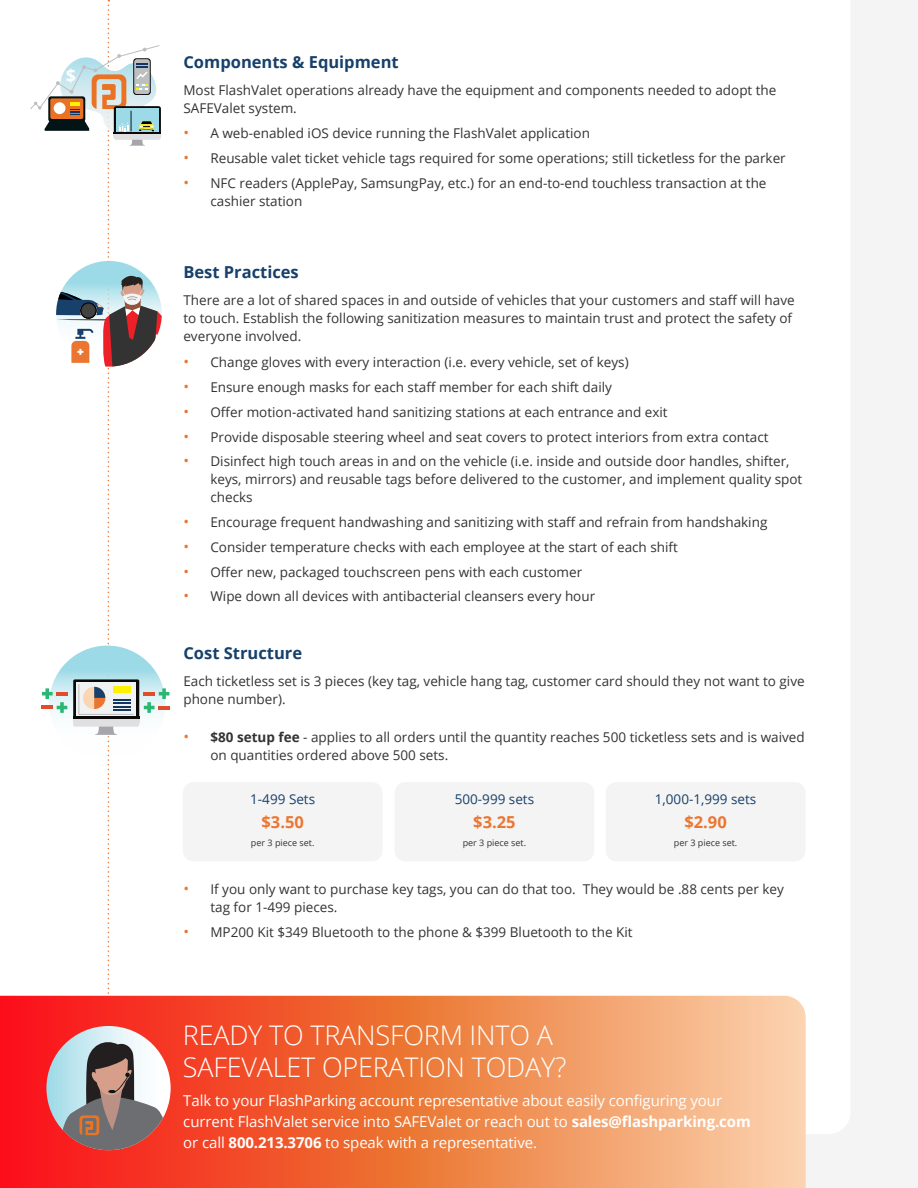
<style>
.page{position:relative;width:918px;height:1188px;background:#f4f4f4}
.page>*{position:absolute;margin:0;border:0;box-sizing:border-box;transform-origin:0 0}
.t1{font:300 27px/32.4px "Open Sans";letter-spacing:-.005em;color:#fff}
.t2{font:700 17.7px "Open Sans";color:#fff}
.t3{font:700 16.5px "Open Sans";color:#17406b}
.t4{font:700 16.5px "Open Sans";color:#eb7631}
.t5{font:15px/21px "Open Sans";letter-spacing:-.005em;color:#fff}
.t6{font:13.5px/18px "Open Sans";color:#333}
.t7{font:13.5px "Open Sans";color:#17406b}
.t8{font:9px "Open Sans";color:#333}
.s1{font-size:15px;color:#eb7631}
.s2{font-weight:700}
</style>
<div class="page">
<div style="left:0;top:0;width:850px;height:1134px;background:#fff"></div>
<div style="left:183px;top:782px;width:200px;height:79px;background:#f4f4f4;border-radius:11px"></div>
<div style="left:395px;top:782px;width:199px;height:79px;background:#f4f4f4;border-radius:11px"></div>
<div style="left:606px;top:782px;width:200px;height:79px;background:#f4f4f4;border-radius:11px"></div>
<svg style="left:0;top:996px;width:806px;height:192px;background:#f27f52"></svg>
<svg style="left:30px;top:0;width:141px;height:1150px"></svg>
<h2 class="t2" style="left:66px;top:63px;width:12px">$</h2>
<p class="t3" style="left:183px;top:50px;width:217px">Components &amp; Equipment</p>
<p class="t6" style="left:183px;top:80px;width:595px">Most FlashValet operations already have the equipment and components needed to adopt the<br>SAFEValet system.</p>
<p class="t6" style="left:183px;top:124px;width:408px"><span class="s1">•</span> A web-enabled iOS device running the FlashValet application</p>
<p class="t6" style="left:183px;top:149px;width:604px"><span class="s1">•</span> Reusable valet ticket vehicle tags required for some operations; still ticketless for the parker</p>
<p class="t6" style="left:210px;top:173px;width:558px;text-indent:-27px"><span class="s1">•</span> NFC readers (ApplePay, SamsungPay, etc.) for an end-to-end touchless transaction at the cashier station</p>
<p class="t3" style="left:183px;top:261px;width:117px">Best Practices</p>
<p class="t6" style="left:183px;top:291px;width:613px">There are a lot of shared spaces in and outside of vehicles that your customers and staff will have to touch. Establish the following sanitization measures to maintain trust and protect the safety of everyone involved.</p>
<p class="t6" style="left:183px;top:353px;width:447px"><span class="s1">•</span> Change gloves with every interaction (i.e. every vehicle, set of keys)</p>
<p class="t6" style="left:183px;top:378px;width:430px"><span class="s1">•</span> Ensure enough masks for each staff member for each shift daily</p>
<p class="t6" style="left:183px;top:403px;width:486px"><span class="s1">•</span> Offer motion-activated hand sanitizing stations at each entrance and exit</p>
<p class="t6" style="left:183px;top:427px;width:587px"><span class="s1">•</span> Provide disposable steering wheel and seat covers to protect interiors from extra contact</p>
<p class="t6" style="left:210px;top:452px;width:593px;text-indent:-27px"><span class="s1">•</span> Disinfect high touch areas in and on the vehicle (i.e. inside and outside door handles, shifter, keys, mirrors) and reusable tags before delivered to the customer, and implement quality spot checks</p>
<p class="t6" style="left:183px;top:513px;width:585px"><span class="s1">•</span> Encourage frequent handwashing and sanitizing with staff and refrain from handshaking</p>
<p class="t6" style="left:183px;top:538px;width:496px"><span class="s1">•</span> Consider temperature checks with each employee at the start of each shift</p>
<p class="t6" style="left:183px;top:562px;width:400px"><span class="s1">•</span> Offer new, packaged touchscreen pens with each customer</p>
<p class="t6" style="left:183px;top:587px;width:413px"><span class="s1">•</span> Wipe down all devices with antibacterial cleansers every hour</p>
<p class="t3" style="left:183px;top:641px;width:120px">Cost Structure</p>
<p class="t6" style="left:183px;top:672px;width:623px">Each ticketless set is 3 pieces (key tag, vehicle hang tag, customer card should they not want to give phone number).</p>
<p class="t6" style="left:210px;top:727px;width:596px;text-indent:-27px"><span class="s1">•</span> <span class="s2">$80 setup fee</span> - applies to all orders until the quantity reaches 500 ticketless sets and is waived on quantities ordered above 500 sets.</p>
<p class="t7" style="left:250px;top:790px;width:66px">1-499 Sets</p>
<p class="t4" style="left:262px;top:811px;width:44px">$3.50</p>
<p class="t8" style="left:251px;top:837px;width:65px">per 3 piece set.</p>
<p class="t7" style="left:455px;top:790px;width:81px">500-999 sets</p>
<p class="t4" style="left:473px;top:811px;width:44px">$3.25</p>
<p class="t8" style="left:463px;top:837px;width:65px">per 3 piece set.</p>
<p class="t7" style="left:655px;top:790px;width:103px">1,000-1,999 sets</p>
<p class="t4" style="left:684px;top:811px;width:44px">$2.90</p>
<p class="t8" style="left:674px;top:837px;width:65px">per 3 piece set.</p>
<p class="t6" style="left:210px;top:880px;width:575px;text-indent:-27px"><span class="s1">•</span> If you only want to purchase key tags, you can do that too. They would be .88 cents per key tag for 1-499 pieces.</p>
<p class="t6" style="left:183px;top:923px;width:451px"><span class="s1">•</span> MP200 Kit $349 Bluetooth to the phone &amp; $399 Bluetooth to the Kit</p>
<h1 class="t1" style="left:183px;top:1018px;width:385px">READY TO TRANSFORM INTO A<br>SAFEVALET OPERATION TODAY?</h1>
<p class="t5" style="left:183px;top:1089px;width:569px">Talk to your FlashParking account representative about easily configuring your current FlashValet service into SAFEValet or reach out to <span class="s2">sales@flashparking.com </span>or call <span class="s2">800.213.3706</span> to speak with a representative.</p>
</div>
